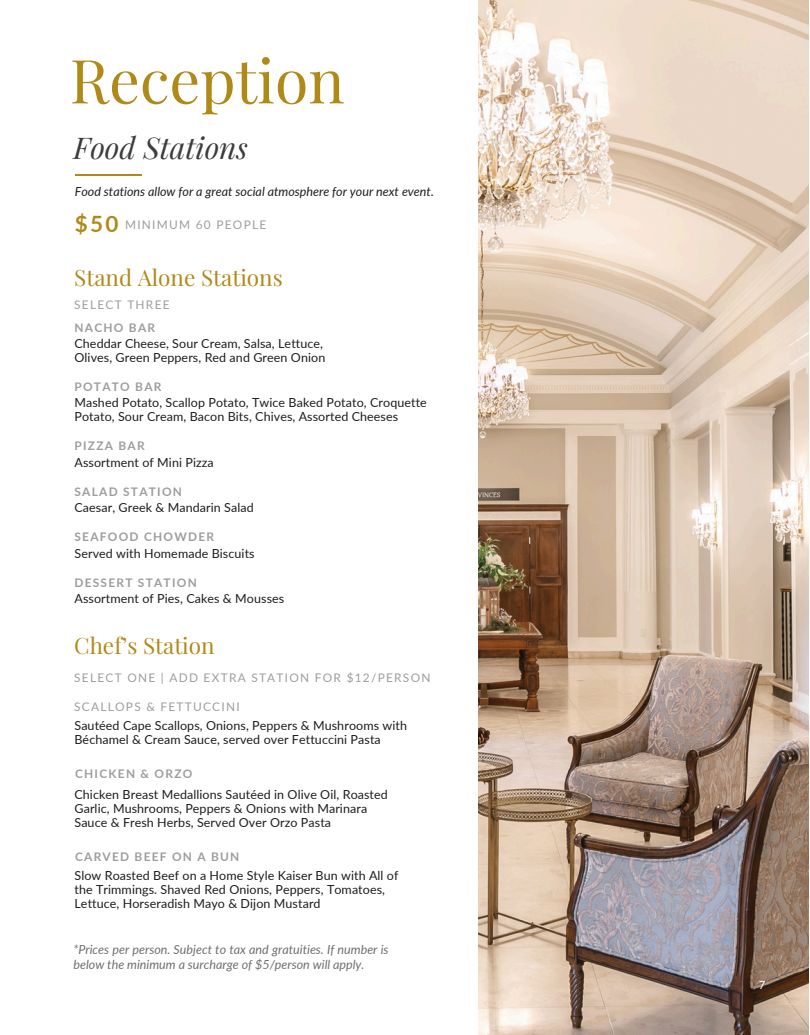
<style>
.page{position:relative;width:810px;height:1035px;background:#fff}
.page>*{position:absolute;margin:0;border:0;box-sizing:border-box;transform-origin:0 0}
.t1{font:60.88px "Playfair Display";color:#b08a19}
.t2{font:italic 29.88px "Playfair Display";color:#3c3c3b}
.t3{font:22.5px "Playfair Display";color:#b08a19}
.t4{font:700 22.5px "Lato";color:#b08a19}
.t5{font:12.5px/14px "Lato";letter-spacing:.005em;color:#1d1d1b}
.t6{font:italic 12.5px/14px "Lato";color:#706f6f}
.t7{font:italic 12.5px "Lato";color:#1d1d1b}
.t8{font:700 11.88px "Lato";letter-spacing:.105em;color:#9d9d9c}
.t9{font:11.88px "Lato";letter-spacing:.105em;color:#9d9d9c}
.t10{font:11.25px "Lato";color:#fff}
</style>
<div class="page">
<img style="left:479px;top:0;width:330px;height:1035px">
<hr style="left:75px;top:174px;width:66px;height:1px;background:#b08a19">
<h2 class="t1" style="left:70px;top:38px;width:276px">Reception</h2>
<p class="t2" style="left:73px;top:126px;width:176px">Food Stations</p>
<p class="t7" style="left:75px;top:183px;width:361px">Food stations allow for a great social atmosphere for your next event.</p>
<p class="t4" style="left:75px;top:210px;width:45px">$50</p>
<p class="t9" style="left:125px;top:218px;width:143px">MINIMUM 60 PEOPLE</p>
<p class="t3" style="left:74px;top:262px;width:210px">Stand Alone Stations</p>
<h4 class="t9" style="left:74px;top:297px;width:97px">SELECT THREE</h4>
<h6 class="t8" style="left:74px;top:320px;width:82px">NACHO BAR</h6>
<h5 class="t5" style="left:74px;top:336px;width:250px">Cheddar Cheese, Sour Cream, Salsa, Lettuce,</h5>
<p class="t5" style="left:74px;top:350px;width:252px">Olives, Green Peppers, Red and Green Onion</p>
<h3 class="t8" style="left:74px;top:379px;width:89px">POTATO BAR</h3>
<p class="t5" style="left:74px;top:395px;width:354px">Mashed Potato, Scallop Potato, Twice Baked Potato, Croquette</p>
<h5 class="t5" style="left:74px;top:409px;width:325px">Potato, Sour Cream, Bacon Bits, Chives, Assorted Cheeses</h5>
<p class="t8" style="left:74px;top:439px;width:72px">PIZZA BAR</p>
<h5 class="t5" style="left:74px;top:455px;width:141px">Assortment of Mini Pizza</h5>
<h6 class="t8" style="left:74px;top:484px;width:109px">SALAD STATION</h6>
<h5 class="t5" style="left:74px;top:500px;width:181px">Caesar, Greek &amp; Mandarin Salad</h5>
<p class="t8" style="left:74px;top:529px;width:141px">SEAFOOD CHOWDER</p>
<p class="t5" style="left:74px;top:546px;width:182px">Served with Homemade Biscuits</p>
<p class="t8" style="left:74px;top:575px;width:124px">DESSERT STATION</p>
<p class="t5" style="left:74px;top:591px;width:211px">Assortment of Pies, Cakes &amp; Mousses</p>
<h5 class="t3" style="left:74px;top:629px;width:142px">Chef’s Station</h5>
<p class="t9" style="left:74px;top:671px;width:358px">SELECT ONE | ADD EXTRA STATION FOR $12/PERSON</p>
<p class="t9" style="left:74px;top:699px;width:167px">SCALLOPS &amp; FETTUCCINI</p>
<p class="t5" style="left:74px;top:718px;width:334px">Sautéed Cape Scallops, Onions, Peppers &amp; Mushrooms with</p>
<h5 class="t5" style="left:74px;top:732px;width:308px">Béchamel &amp; Cream Sauce, served over Fettuccini Pasta</h5>
<h5 class="t8" style="left:75px;top:767px;width:119px">CHICKEN &amp; ORZO</h5>
<h4 class="t5" style="left:74px;top:787px;width:315px">Chicken Breast Medallions Sautéed in Olive Oil, Roasted<br>Garlic, Mushrooms, Peppers &amp; Onions with Marinara<br>Sauce &amp; Fresh Herbs, Served Over Orzo Pasta</h4>
<h5 class="t8" style="left:75px;top:850px;width:166px">CARVED BEEF ON A BUN</h5>
<p class="t5" style="left:74px;top:868px;width:326px">Slow Roasted Beef on a Home Style Kaiser Bun with All of the Trimmings. Shaved Red Onions, Peppers, Tomatoes,<br>Lettuce, Horseradish Mayo &amp; Dijon Mustard</p>
<h6 class="t6" style="left:73px;top:943px;width:317px">*Prices per person. Subject to tax and gratuities. If number is below the minimum a surcharge of $5/person will apply.</h6>
<h1 class="t10" style="left:759px;top:978px;width:8px">7</h1>
</div>
